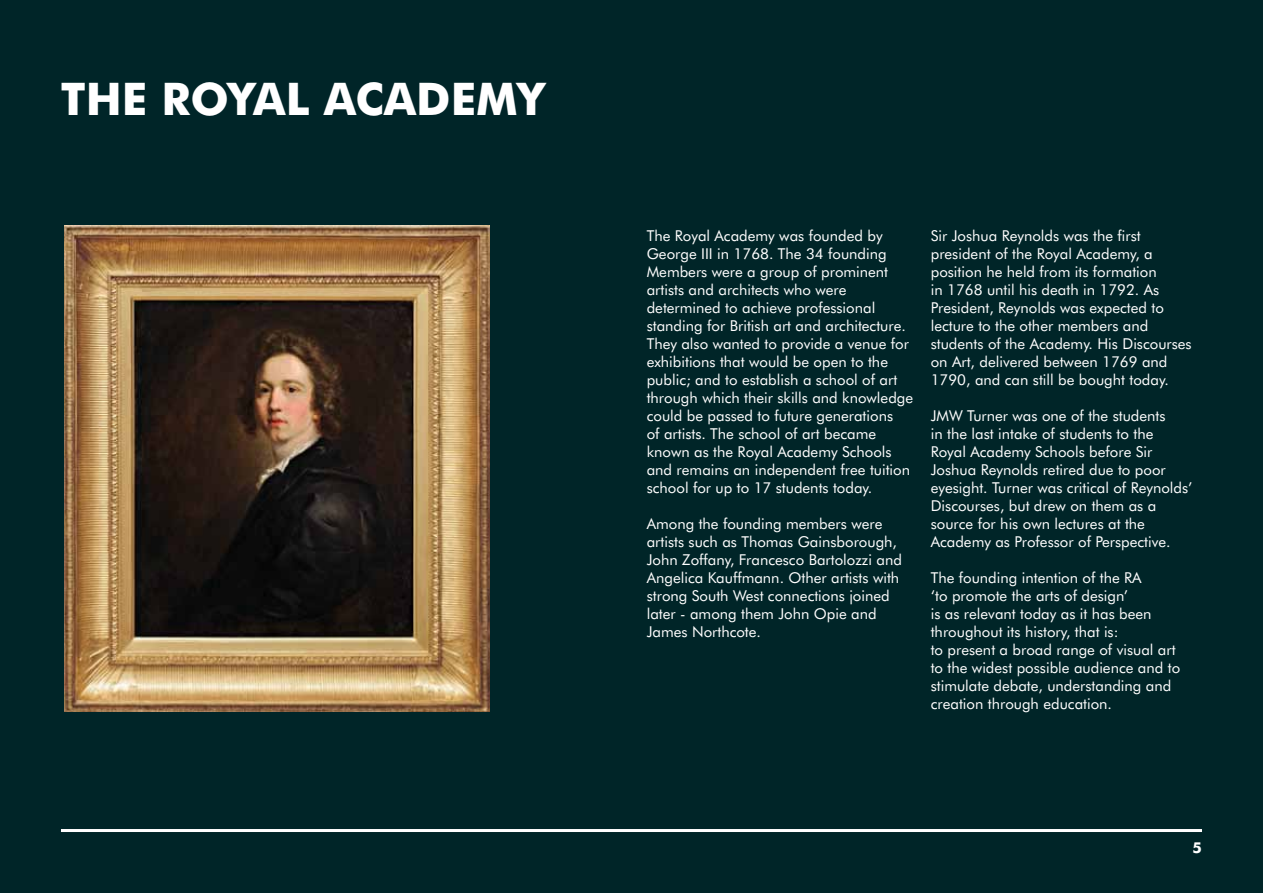
<style>
.page{position:relative;width:1263px;height:893px;background:#002528}
.page>*{position:absolute;margin:0;border:0;box-sizing:border-box;transform-origin:0 0}
.t1{font:700 45px "Futura BT";color:#fff}
.t2{font:15px/18px "Futura BT";color:#fff}
.t3{font:700 15px "Futura BT";color:#fff}
</style>
<div class="page">
<hr style="left:61px;top:829px;width:1141px;height:3px;background:#fff">
<img style="left:65px;top:226px;width:424px;height:486px">
<h1 class="t1" style="left:61px;top:72px;width:485px">THE ROYAL ACADEMY</h1>
<p class="t2" style="left:647px;top:227px;width:268px">The Royal Academy was founded by George III in 1768. The 34 founding Members were a group of prominent artists and architects who were determined to achieve professional standing for British art and architecture.<br>They also wanted to provide a venue for exhibitions that would be open to the public; and to establish a school of art through which their skills and knowledge could be passed to future generations<br>of artists. The school of art became known as the Royal Academy Schools and remains an independent free tuition school for up to 17 students today.</p>
<p class="t2" style="left:647px;top:515px;width:257px">Among the founding members were artists such as Thomas Gainsborough, John Zoffany, Francesco Bartolozzi and Angelica Kauffmann. Other artists with strong South West connections joined later - among them John Opie and James Northcote.</p>
<p class="t2" style="left:931px;top:227px;width:262px">Sir Joshua Reynolds was the first president of the Royal Academy, a position he held from its formation<br>in 1768 until his death in 1792. As President, Reynolds was expected to lecture to the other members and students of the Academy. His Discourses on Art, delivered between 1769 and 1790, and can still be bought today.</p>
<p class="t2" style="left:931px;top:407px;width:263px">JMW Turner was one of the students<br>in the last intake of students to the<br>Royal Academy Schools before Sir Joshua Reynolds retired due to poor eyesight. Turner was critical of Reynolds’ Discourses, but drew on them as a source for his own lectures at the Academy as Professor of Perspective.</p>
<p class="t2" style="left:931px;top:569px;width:251px">The founding intention of the RA<br>‘to promote the arts of design’<br>is as relevant today as it has been throughout its history, that is:<br>to present a broad range of visual art to the widest possible audience and to stimulate debate, understanding and creation through education.</p>
<p class="t3" style="left:1192px;top:838px;width:11px">5</p>
</div>
